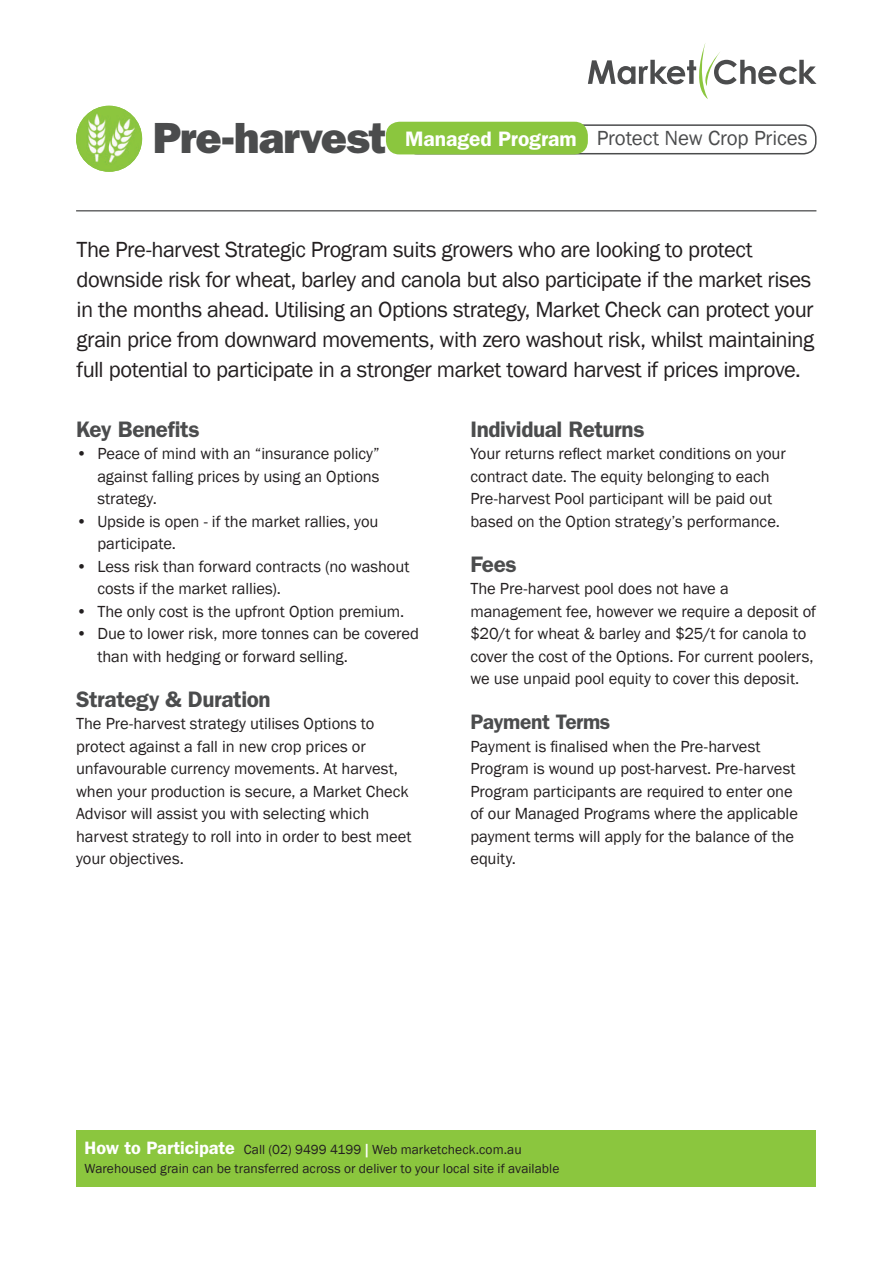
<style>
.page{position:relative;width:893px;height:1263px;background:#fff}
.page>*{position:absolute;margin:0;border:0;box-sizing:border-box;transform-origin:0 0}
.MCHead{font:800 43.8px "Franklin Gothic";letter-spacing:-.025em;color:#4b4c4d}
.MCintro{font:22.5px/30px "Franklin Gothic";letter-spacing:-.025em;color:#231f20}
.MC2ndHead{font:600 22.5px "Franklin Gothic";letter-spacing:-.02em;color:#4b4c4d}
.t1{font:21px "Franklin Gothic";letter-spacing:-.005em;color:#4b4c4d}
.t2{font:600 21px "Franklin Gothic";color:#fff}
.MC2ndHead-2{font:600 21px "Franklin Gothic";letter-spacing:-.02em;color:#4b4c4d}
.MCBodyNoReturn{font:16.5px/22.5px "Franklin Gothic";letter-spacing:-.005em;color:#231f20}
.t3{font:13.5px "Franklin Gothic";letter-spacing:.005em;color:#231f20}
.s1{font-weight:600;font-size:18px;color:#fff}
.s2{font-weight:600;color:#fff}
</style>
<div class="page">
<svg style="left:588px;top:43px;width:228px;height:56px"></svg>
<img style="left:76px;top:106px;width:66px;height:66px;border-radius:33px">
<div style="left:405px;top:124px;width:411px;height:30px;border:2px solid #4b4c4d;border-radius:12px"></div>
<div style="left:386px;top:122px;width:202px;height:32px;background:#8bc63e;border-radius:14px"></div>
<hr style="left:76px;top:210px;width:740px;height:1px;background:#4b4c4d">
<div style="left:76px;top:1130px;width:740px;height:56px;background:#8bc63e"></div>
<p class="MCHead" style="left:153px;top:112px;width:235px">Pre-harvest</p>
<p class="t2" style="left:405px;top:126px;width:173px">Managed Program</p>
<p class="t1" style="left:597px;top:125px;width:213px">Protect New Crop Prices</p>
<p class="MCintro" style="left:77px;top:235px;width:739px">The Pre-harvest Strategic Program suits growers who are looking to protect downside risk for wheat, barley and canola but also participate if the market rises in the months ahead. Utilising an Options strategy, Market Check can protect your grain price from downward movements, with zero washout risk, whilst maintaining full potential to participate in a stronger market toward harvest if prices improve.</p>
<p class="MC2ndHead" style="left:76px;top:416px;width:125px">Key Benefits</p>
<p class="MCBodyNoReturn" style="left:97px;top:443px;width:284px;text-align:justify;text-indent:-21px">• Peace of mind with an “insurance policy” against falling prices by using an Options strategy.</p>
<p class="MCBodyNoReturn" style="left:97px;top:510px;width:283px;text-indent:-21px">• Upside is open - if the market rallies, you participate.</p>
<p class="MCBodyNoReturn" style="left:97px;top:555px;width:314px;text-indent:-21px">• Less risk than forward contracts (no washout costs if the market rallies).</p>
<p class="MCBodyNoReturn" style="left:76px;top:600px;width:330px">• The only cost is the upfront Option premium.</p>
<p class="MCBodyNoReturn" style="left:97px;top:623px;width:323px;text-indent:-21px">• Due to lower risk, more tonnes can be covered than with hedging or forward selling.</p>
<p class="MC2ndHead" style="left:76px;top:686px;width:196px">Strategy &amp; Duration</p>
<p class="MCBodyNoReturn" style="left:76px;top:713px;width:337px">The Pre-harvest strategy utilises Options to protect against a fall in new crop prices or unfavourable currency movements. At harvest, when your production is secure, a Market Check Advisor will assist you with selecting which harvest strategy to roll into in order to best meet your objectives.</p>
<p class="MC2ndHead" style="left:470px;top:416px;width:176px">Individual Returns</p>
<p class="MCBodyNoReturn" style="left:470px;top:443px;width:317px">Your returns reflect market conditions on your contract date. The equity belonging to each</p>
<p class="MCBodyNoReturn" style="left:470px;top:488px;width:311px">Pre-harvest Pool participant will be paid out based on the Option strategy’s performance.</p>
<p class="MC2ndHead" style="left:470px;top:551px;width:48px">Fees</p>
<p class="MCBodyNoReturn" style="left:470px;top:578px;width:347px">The Pre-harvest pool does not have a management fee, however we require a deposit of $20/t for wheat &amp; barley and $25/t for canola to cover the cost of the Options. For current poolers, we use unpaid pool equity to cover this deposit.</p>
<p class="MC2ndHead-2" style="left:470px;top:709px;width:142px">Payment Terms</p>
<p class="MCBodyNoReturn" style="left:470px;top:735px;width:329px">Payment is finalised when the Pre-harvest Program is wound up post-harvest. Pre-harvest Program participants are required to enter one of our Managed Programs where the applicable payment terms will apply for the balance of the equity.</p>
<p class="t3" style="left:85px;top:1141px;width:439px"><span class="s1">How to Participate</span> Call (02) 9499 4199 <span class="s2">|</span> Web marketcheck.com.au</p>
<p class="t3" style="left:85px;top:1160px;width:476px">Warehoused grain can be transferred across or deliver to your local site if available</p>
</div>
